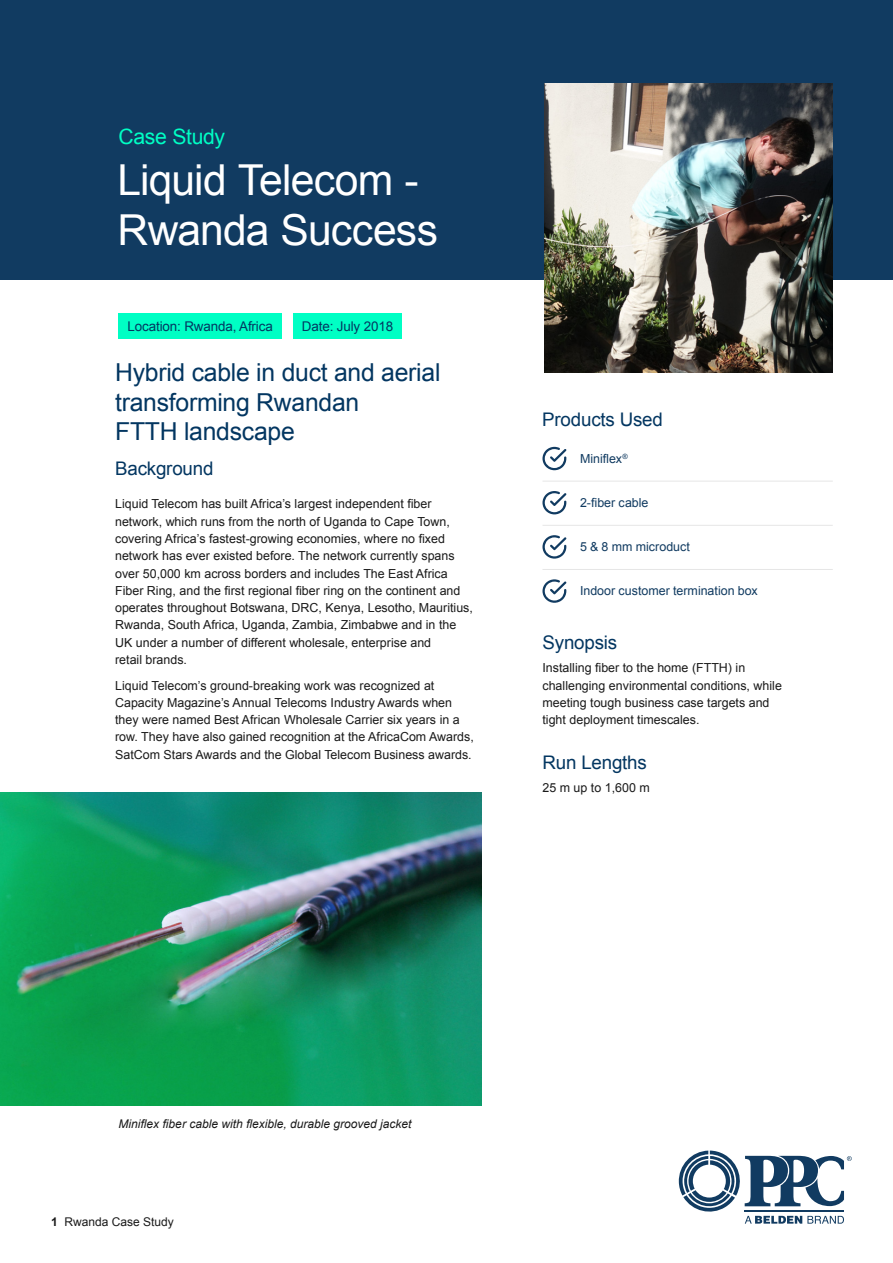
<style>
.page{position:relative;width:893px;height:1263px;background:#fff}
.page>*{position:absolute;margin:0;border:0;box-sizing:border-box;transform-origin:0 0}
.t1{font:42.6px/49.8px "Arial";letter-spacing:-.02em;color:#fff}
.t2{font:24.75px/29.1px "Arial";letter-spacing:-.01em;color:#033661}
.t3{font:21.15px "Arial";letter-spacing:-.015em;color:#00ffc4}
.t4{font:18.75px "Arial";letter-spacing:-.01em;color:#033661}
.t5{font:13.35px "Arial";letter-spacing:-.01em;color:#033661}
.t6{font:12.45px/17.2px "Arial";color:#1a1a1a}
.t7{font:12.45px "Arial";color:#113b61}
.t8{font:italic 12px "Arial";color:#1a1a1a}
.t9{font:12px "Arial";color:#1a1a1a}
.s1{font-weight:700}
</style>
<div class="page">
<div style="left:0;top:0;width:893px;height:280px;background:#113b61"></div>
<svg style="left:678px;top:1150px;width:174px;height:74px"></svg>
<img style="left:0;top:793px;width:481px;height:313px">
<hr style="left:542px;top:481px;width:291px;height:1px;background:#e6e6e6">
<hr style="left:542px;top:525px;width:291px;height:1px;background:#e6e6e6">
<hr style="left:542px;top:569px;width:291px;height:1px;background:#e6e6e6">
<svg style="left:542px;top:447px;width:24px;height:23px"></svg>
<svg style="left:542px;top:491px;width:24px;height:23px"></svg>
<svg style="left:542px;top:535px;width:24px;height:24px"></svg>
<svg style="left:542px;top:579px;width:24px;height:24px"></svg>
<img style="left:544px;top:84px;width:289px;height:289px">
<div style="left:119px;top:314px;width:163px;height:25px;background:#00ffc4"></div>
<div style="left:293px;top:314px;width:109px;height:25px;background:#00ffc4"></div>
<h3 class="t3" style="left:119px;top:123px;width:108px">Case Study</h3>
<h1 class="t1" style="left:118px;top:156px;width:322px">Liquid Telecom -<br>Rwanda Success</h1>
<p class="t5" style="left:128px;top:318px;width:147px">Location: Rwanda, Africa</p>
<p class="t5" style="left:302px;top:318px;width:93px">Date: July 2018</p>
<h2 class="t2" style="left:115px;top:358px;width:327px">Hybrid cable in duct and aerial transforming Rwandan<br>FTTH landscape</h2>
<h3 class="t4" style="left:115px;top:456px;width:100px">Background</h3>
<p class="t6" style="left:115px;top:496px;width:359px">Liquid Telecom has built Africa’s largest independent fiber network, which runs from the north of Uganda to Cape Town, covering Africa’s fastest-growing economies, where no fixed network has ever existed before. The network currently spans over 50,000 km across borders and includes The East Africa Fiber Ring, and the first regional fiber ring on the continent and operates throughout Botswana, DRC, Kenya, Lesotho, Mauritius, Rwanda, South Africa, Uganda, Zambia, Zimbabwe and in the UK under a number of different wholesale, enterprise and<br>retail brands.</p>
<p class="t6" style="left:115px;top:677px;width:360px">Liquid Telecom’s ground-breaking work was recognized at Capacity Magazine’s Annual Telecoms Industry Awards when they were named Best African Wholesale Carrier six years in a row. They have also gained recognition at the AfricaCom Awards, SatCom Stars Awards and the Global Telecom Business awards.</p>
<h3 class="t4" style="left:542px;top:407px;width:122px">Products Used</h3>
<p class="t7" style="left:580px;top:450px;width:49px">Miniflex<sup>®</sup></p>
<p class="t7" style="left:580px;top:494px;width:70px">2-fiber cable</p>
<p class="t7" style="left:580px;top:539px;width:111px">5 &amp; 8 mm microduct</p>
<p class="t7" style="left:580px;top:583px;width:179px">Indoor customer termination box</p>
<h3 class="t4" style="left:542px;top:630px;width:76px">Synopsis</h3>
<p class="t6" style="left:542px;top:659px;width:241px">Installing fiber to the home (FTTH) in challenging environmental conditions, while meeting tough business case targets and tight deployment timescales.</p>
<h3 class="t4" style="left:542px;top:750px;width:106px">Run Lengths</h3>
<p class="t6" style="left:542px;top:779px;width:109px">25 m up to 1,600 m</p>
<p class="t8" style="left:119px;top:1116px;width:294px">Miniflex fiber cable with flexible, durable grooved jacket</p>
<p class="t9" style="left:51px;top:1214px;width:124px"><span class="s1">1</span> Rwanda Case Study</p>
</div>
